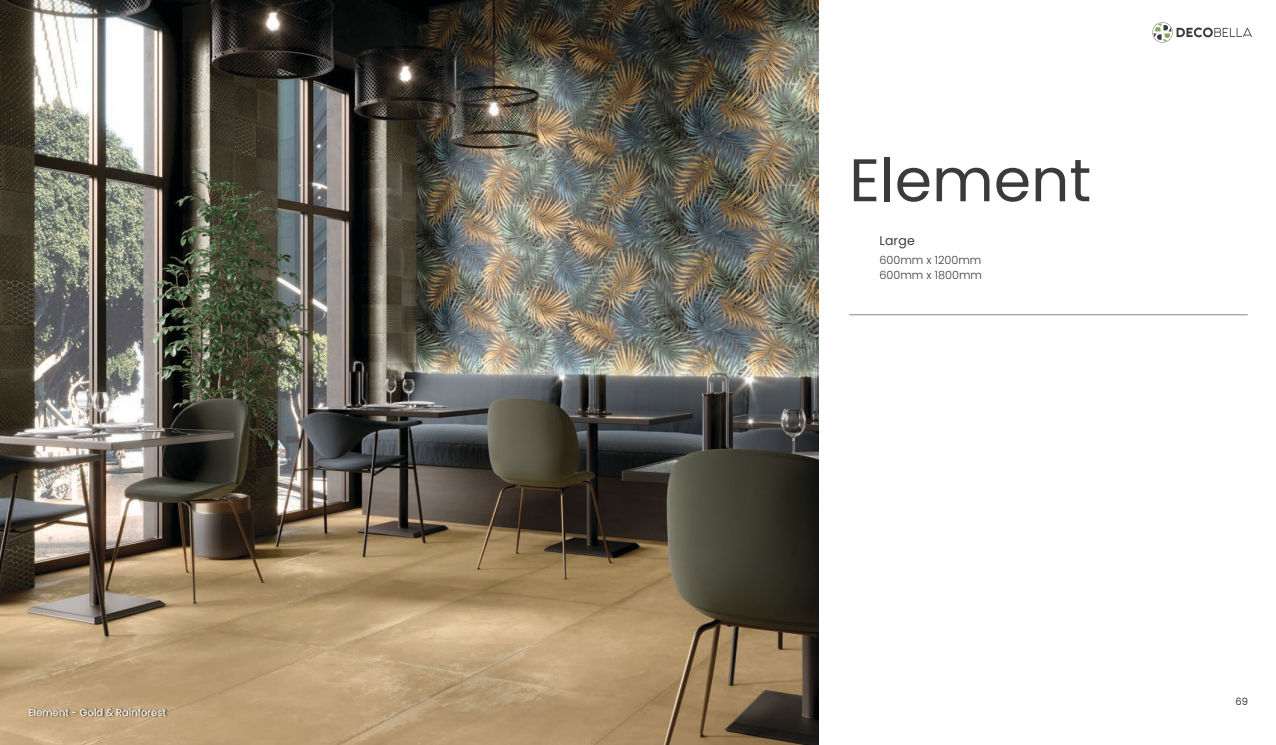
<style>
.page{position:relative;width:1276px;height:745px;background:#fff}
.page>*{position:absolute;margin:0;border:0;box-sizing:border-box;transform-origin:0 0}
.t1{font:60px "Poppins";color:#3b3c3a}
.t2{font:12.5px "Poppins";letter-spacing:.01em;color:#3b3c3a}
.t3{font:300 11.25px/15px "Poppins";color:#3b3c3a}
.t4{font:10px "Poppins";color:#fff}
.t5{font:10px "Poppins";color:#3b3c3a}
</style>
<div class="page">
<img style="left:0;top:0;width:819px;height:744px">
<hr style="left:849px;top:314px;width:398px;height:1px;background:#888686">
<svg style="left:1152px;top:22px;width:100px;height:21px"></svg>
<div style="left:29px;top:707px;width:139px;height:10px;background:#231f20;opacity:.8"></div>
<p class="t4" style="left:29px;top:706px;width:139px">Element - Gold &amp; Rainforest</p>
<h1 class="t1" style="left:849px;top:145px;width:243px">Element</h1>
<p class="t2" style="left:879px;top:233px;width:37px">Large</p>
<p class="t3" style="left:879px;top:252px;width:104px">600mm x 1200mm<br>600mm x 1800mm</p>
<p class="t5" style="left:1235px;top:695px;width:14px">69</p>
</div>
